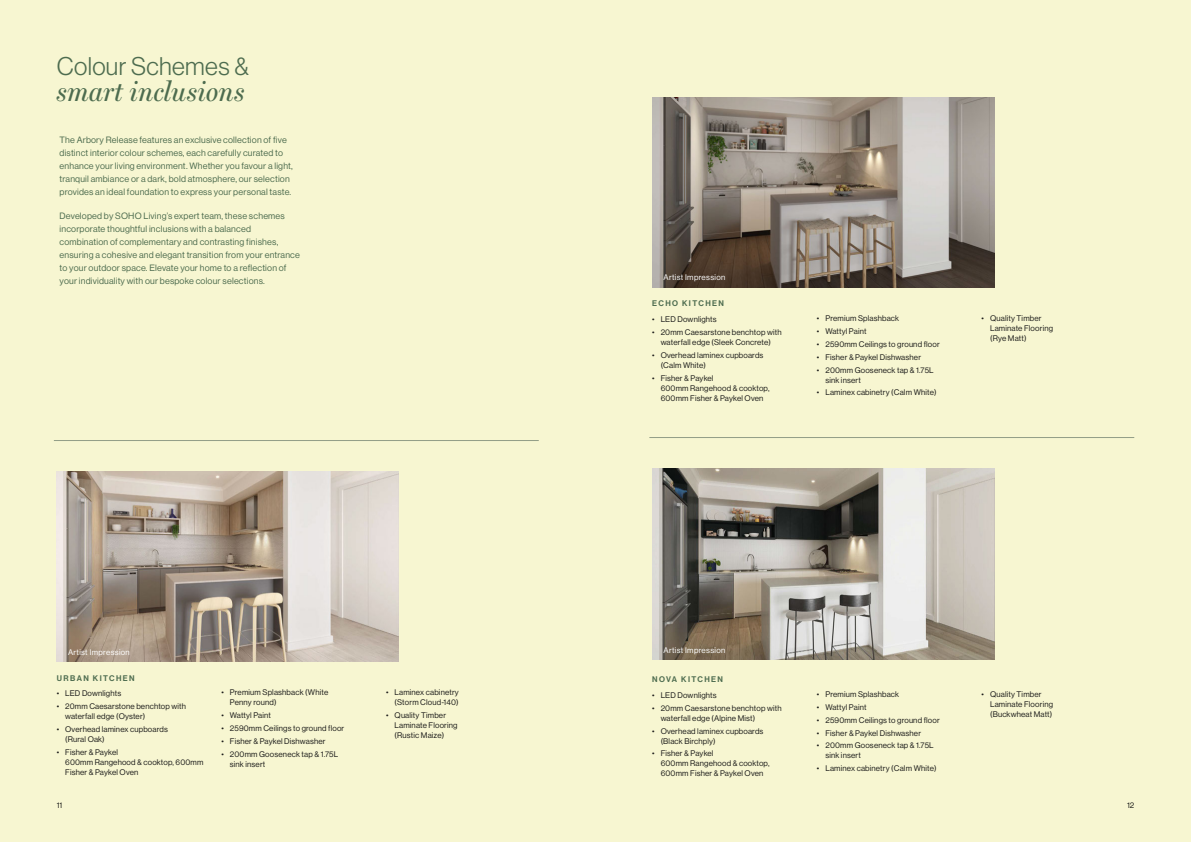
<style>
.page{position:relative;width:1191px;height:842px;background:#f7f6d1}
.page>*{position:absolute;margin:0;border:0;box-sizing:border-box;transform-origin:0 0}
.t1{font:italic 28px "Miller Headline";letter-spacing:.02em;color:#4d6c4f}
.t2{font:25px "N Haas Grotesk DS Pro 45 Lt";letter-spacing:.015em;color:#4d6c4f}
.Body{font:9px/13px "N Haas Grotesk DS Pro 55 Rg";letter-spacing:.02em;color:#4d6c4f}
.List{font:8px/10px "N Haas Grotesk DS Pro 55 Rg";letter-spacing:.02em;color:#1d1d1b}
.Body-2{font:8px "N Haas Grotesk DS Pro 55 Rg";letter-spacing:.04em;color:#fff}
.List-2{font:8px "N Haas Grotesk DS Pro 65 Md";letter-spacing:.175em;color:#4d6c4f}
</style>
<div class="page">
<img style="left:57px;top:471px;width:342px;height:191px">
<img style="left:652px;top:97px;width:342px;height:191px">
<img style="left:652px;top:469px;width:342px;height:190px">
<hr style="left:54px;top:440px;width:485px;height:1px;background:#929d86">
<hr style="left:649px;top:437px;width:485px;height:1px;background:#929d86">
<p class="t2" style="left:57px;top:52px;width:194px">Colour Schemes &amp;</p>
<p class="t1" style="left:57px;top:74px;width:189px">smart inclusions</p>
<p class="Body" style="left:60px;top:133px;width:235px">The Arbory Release features an exclusive collection of five distinct interior colour schemes, each carefully curated to enhance your living environment. Whether you favour a light, tranquil ambiance or a dark, bold atmosphere, our selection provides an ideal foundation to express your personal taste.</p>
<p class="Body" style="left:60px;top:210px;width:242px">Developed by SOHO Living’s expert team, these schemes incorporate thoughtful inclusions with a balanced combination of complementary and contrasting finishes, ensuring a cohesive and elegant transition from your entrance to your outdoor space. Elevate your home to a reflection of your individuality with our bespoke colour selections.</p>
<p class="Body-2" style="left:68px;top:648px;width:63px">Artist Impression</p>
<p class="List-2" style="left:57px;top:673px;width:79px">URBAN KITCHEN</p>
<p class="List" style="left:57px;top:688px;width:66px">• LED Downlights</p>
<p class="List" style="left:65px;top:701px;width:122px;text-indent:-9px">• 20mm Caesarstone benchtop with waterfall edge (Oyster)</p>
<p class="List" style="left:65px;top:724px;width:104px;text-indent:-9px">• Overhead laminex cupboards (Rural Oak)</p>
<p class="List" style="left:65px;top:747px;width:140px;text-indent:-9px">• Fisher &amp; Paykel<br>600mm Rangehood &amp; cooktop, 600mm<br>Fisher &amp; Paykel Oven</p>
<p class="List" style="left:230px;top:688px;width:100px;text-indent:-9px">• Premium Splashback (White<br>Penny round)</p>
<p class="List" style="left:221px;top:710px;width:51px">• Wattyl Paint</p>
<p class="List" style="left:221px;top:723px;width:124px">• 2590mm Ceilings to ground floor</p>
<p class="List" style="left:221px;top:736px;width:106px">• Fisher &amp; Paykel Dishwasher</p>
<p class="List" style="left:230px;top:749px;width:110px;text-indent:-9px">• 200mm Gooseneck tap &amp; 1.75L sink insert</p>
<p class="List" style="left:386px;top:688px;width:74px;text-align:right">• Laminex cabinetry (Storm Cloud-140)</p>
<p class="List" style="left:394px;top:710px;width:64px;text-indent:-9px">• Quality Timber<br>Laminate Flooring (Rustic Maize)</p>
<p class="Body-2" style="left:663px;top:273px;width:63px">Artist Impression</p>
<p class="List-2" style="left:652px;top:299px;width:73px">ECHO KITCHEN</p>
<p class="List" style="left:652px;top:314px;width:66px">• LED Downlights</p>
<p class="List" style="left:652px;top:327px;width:131px;text-align:center">• 20mm Caesarstone benchtop with waterfall edge (Sleek Concrete)</p>
<p class="List" style="left:660px;top:350px;width:104px;text-indent:-9px">• Overhead laminex cupboards (Calm White)</p>
<p class="List" style="left:660px;top:373px;width:110px;text-indent:-9px">• Fisher &amp; Paykel<br>600mm Rangehood &amp; cooktop,<br>600mm Fisher &amp; Paykel Oven</p>
<p class="List" style="left:817px;top:313px;width:84px">• Premium Splashback</p>
<p class="List" style="left:817px;top:326px;width:51px">• Wattyl Paint</p>
<p class="List" style="left:817px;top:339px;width:124px">• 2590mm Ceilings to ground floor</p>
<p class="List" style="left:817px;top:352px;width:106px">• Fisher &amp; Paykel Dishwasher</p>
<p class="List" style="left:825px;top:365px;width:110px;text-indent:-9px">• 200mm Gooseneck tap &amp; 1.75L sink insert</p>
<p class="List" style="left:817px;top:388px;width:121px">• Laminex cabinetry (Calm White)</p>
<p class="List" style="left:990px;top:313px;width:64px;text-indent:-9px">• Quality Timber<br>Laminate Flooring (Rye Matt)</p>
<p class="Body-2" style="left:663px;top:645px;width:63px">Artist Impression</p>
<p class="List-2" style="left:652px;top:675px;width:72px">NOVA KITCHEN</p>
<p class="List" style="left:652px;top:690px;width:66px">• LED Downlights</p>
<p class="List" style="left:660px;top:703px;width:122px;text-indent:-9px">• 20mm Caesarstone benchtop with waterfall edge (Alpine Mist)</p>
<p class="List" style="left:660px;top:726px;width:104px;text-indent:-9px">• Overhead laminex cupboards (Black Birchply)</p>
<p class="List" style="left:660px;top:748px;width:110px;text-indent:-9px">• Fisher &amp; Paykel<br>600mm Rangehood &amp; cooktop,<br>600mm Fisher &amp; Paykel Oven</p>
<p class="List" style="left:817px;top:689px;width:84px">• Premium Splashback</p>
<p class="List" style="left:817px;top:702px;width:51px">• Wattyl Paint</p>
<p class="List" style="left:817px;top:715px;width:124px">• 2590mm Ceilings to ground floor</p>
<p class="List" style="left:817px;top:728px;width:106px">• Fisher &amp; Paykel Dishwasher</p>
<p class="List" style="left:825px;top:741px;width:110px;text-indent:-9px">• 200mm Gooseneck tap &amp; 1.75L sink insert</p>
<p class="List" style="left:817px;top:763px;width:121px">• Laminex cabinetry (Calm White)</p>
<p class="List" style="left:990px;top:689px;width:64px;text-indent:-9px">• Quality Timber<br>Laminate Flooring (Buckwheat Matt)</p>
<p class="List" style="left:57px;top:800px;width:7px">11</p>
<p class="List" style="left:1127px;top:800px;width:9px">12</p>
</div>
